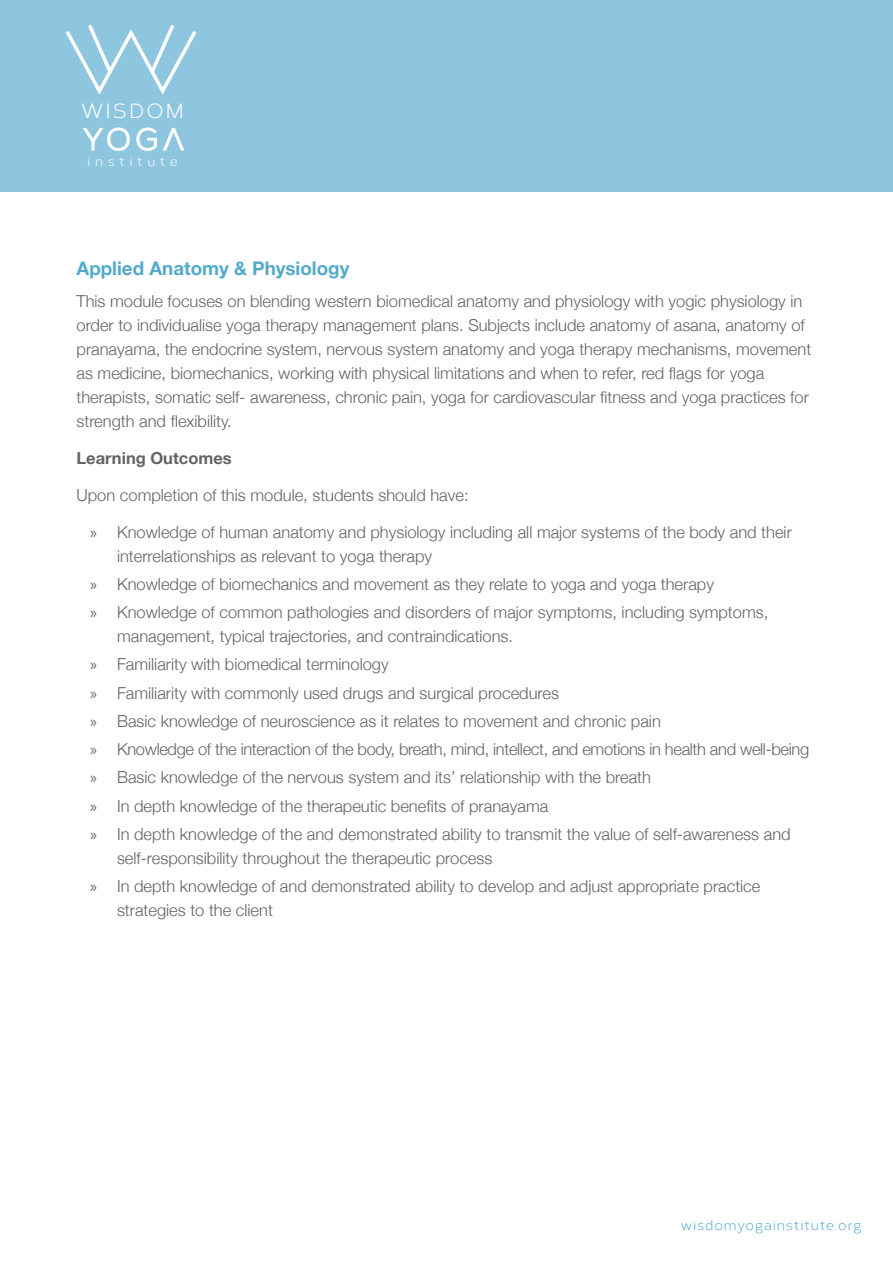
<style>
.page{position:relative;width:893px;height:1263px;background:#fff}
.page>*{position:absolute;margin:0;border:0;box-sizing:border-box;transform-origin:0 0}
.t1{font:20.55px "Corbert";letter-spacing:.1em;color:#fff}
.header_2{font:700 18.75px "Helvetica Neue";color:#52aacb}
.text{font:300 16.5px/24px "Helvetica Neue";color:#636366}
.text-2{font:300 16.5px "Helvetica Neue";letter-spacing:-.02em;color:#636366}
.text-3{font:700 16.5px "Helvetica Neue";color:#636366}
.t2{font:13.5px "Corbert";letter-spacing:.07em;color:#52aacb}
.t3{font:13.05px "Corbert";letter-spacing:.37em;color:#fff}
.s1{font-family:"Myriad Pro";font-weight:400}
</style>
<div class="page">
<div style="left:0;top:0;width:893px;height:192px;background:#8ec5df"></div>
<svg style="left:66px;top:25px;width:130px;height:70px"></svg>
<svg style="left:82px;top:127px;width:103px;height:24px"></svg>
<p class="t1" style="left:81px;top:96px;width:104px">WISDOM</p>
<p class="t3" style="left:87px;top:152px;width:92px">institute</p>
<p class="header_2" style="left:77px;top:253px;width:274px">Applied Anatomy &amp; Physiology</p>
<p class="text" style="left:77px;top:288px;width:736px">This module focuses on blending western biomedical anatomy and physiology with yogic physiology in order to individualise yoga therapy management plans. Subjects include anatomy of asana, anatomy of pranayama, the endocrine system, nervous system anatomy and yoga therapy mechanisms, movement as medicine, biomechanics, working with physical limitations and when to refer, red flags for yoga therapists, somatic self- awareness, chronic pain, yoga for cardiovascular fitness and yoga practices for strength and flexibility.</p>
<p class="text-3" style="left:77px;top:445px;width:157px">Learning Outcomes</p>
<p class="text" style="left:77px;top:482px;width:394px">Upon completion of this module, students should have:</p>
<p class="text" style="left:117px;top:519px;width:676px;text-indent:-27px"><span class="s1">»</span> Knowledge of human anatomy and physiology including all major systems of the body and their interrelationships as relevant to yoga therapy</p>
<p class="text" style="left:90px;top:571px;width:625px"><span class="s1">»</span> Knowledge of biomechanics and movement as they relate to yoga and yoga therapy</p>
<p class="text" style="left:117px;top:599px;width:653px;text-indent:-27px"><span class="s1">»</span> Knowledge of common pathologies and disorders of major symptoms, including symptoms, management, typical trajectories, and contraindications.</p>
<p class="text" style="left:90px;top:651px;width:300px"><span class="s1">»</span> Familiarity with biomedical terminology</p>
<p class="text" style="left:90px;top:680px;width:470px"><span class="s1">»</span> Familiarity with commonly used drugs and surgical procedures</p>
<p class="text" style="left:90px;top:708px;width:572px"><span class="s1">»</span> Basic knowledge of neuroscience as it relates to movement and chronic pain</p>
<p class="text-2" style="left:90px;top:736px;width:721px"><span class="s1">»</span> Knowledge of the interaction of the body, breath, mind, intellect, and emotions in health and well-being</p>
<p class="text" style="left:90px;top:764px;width:562px"><span class="s1">»</span> Basic knowledge of the nervous system and its’ relationship with the breath</p>
<p class="text" style="left:90px;top:793px;width:460px"><span class="s1">»</span> In depth knowledge of the therapeutic benefits of pranayama</p>
<p class="text" style="left:117px;top:821px;width:675px;text-indent:-27px"><span class="s1">»</span> In depth knowledge of the and demonstrated ability to transmit the value of self-awareness and self-responsibility throughout the therapeutic process</p>
<p class="text" style="left:117px;top:873px;width:645px;text-indent:-27px"><span class="s1">»</span> In depth knowledge of and demonstrated ability to develop and adjust appropriate practice strategies to the client</p>
<p class="t2" style="left:681px;top:1215px;width:182px">wisdomyogainstitute.org</p>
</div>
